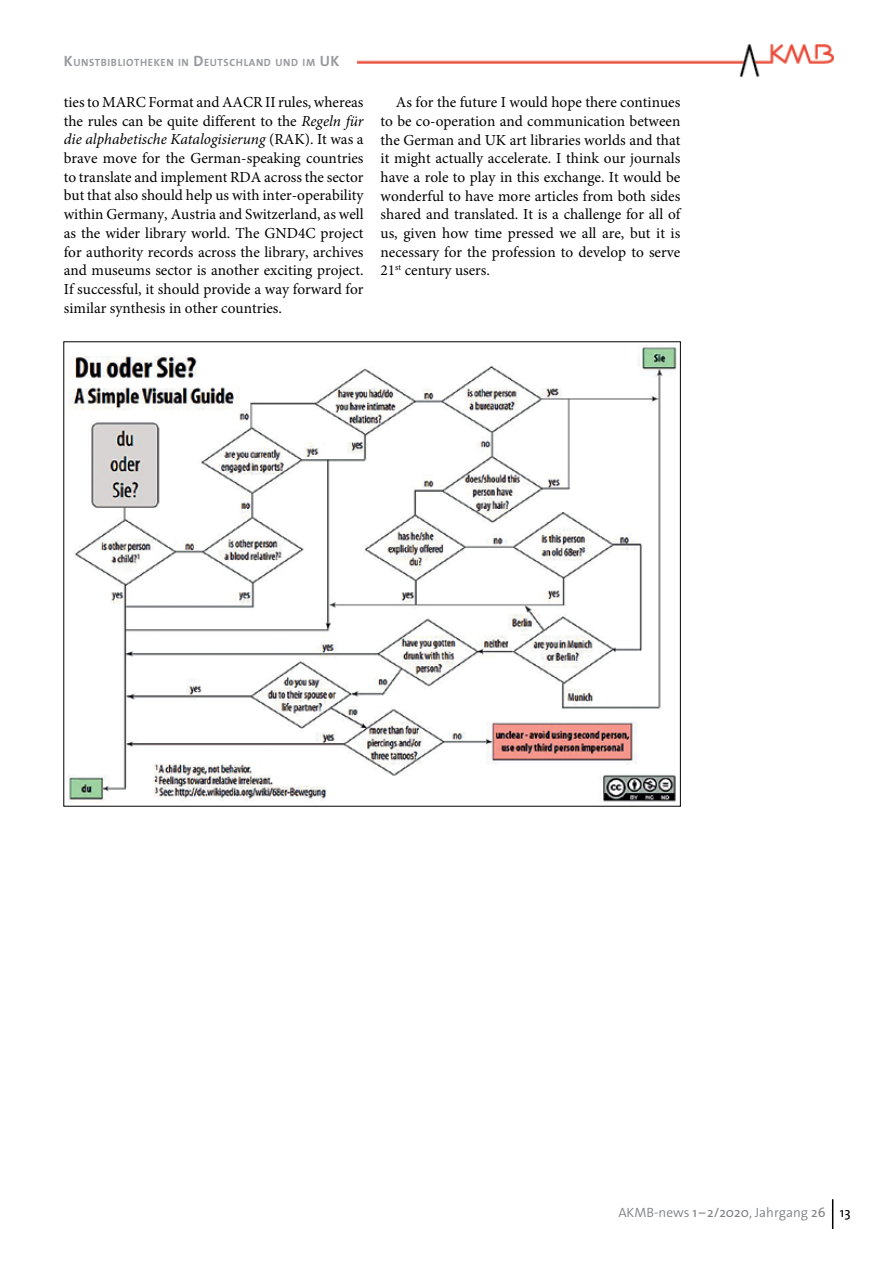
<style>
.page{position:relative;width:893px;height:1263px;background:#fff}
.page>*{position:absolute;margin:0;border:0;box-sizing:border-box;transform-origin:0 0}
.t1{font:15.3px/18.8px "Minion Pro";color:#000;text-align:justify}
.t2{font:300 13.5px "The Sans B4";color:#808285}
.t3{font:700 10.5px "The Sans B7";letter-spacing:.055em;color:#989a9d}
.s1{font-size:15px}
.s2{font-style:italic}
.s3{font-family:"The Mix";font-weight:400}
.s4{font-family:"The Mix";font-weight:400;color:#000}
</style>
<div class="page">
<img style="left:357px;top:44px;width:476px;height:33px">
<hr style="left:832px;top:1199px;width:1px;height:30px;background:#000">
<img style="left:67px;top:345px;width:610px;height:458px">
<p class="t3" style="left:64px;top:57px;width:277px"><span class="s1">K</span>UNSTBIBLIOTHEKEN IN <span class="s1">D</span>EUTSCHLAND UND IM <span class="s1">UK</span></p>
<p class="t1" style="left:64px;top:93px;width:301px">ties to MARC Format and AACR II rules, whereas the rules can be quite different to the <span class="s2">Regeln für die alphabetische Katalogisierung</span> (RAK). It was a brave move for the German-speaking countries to translate and implement RDA across the sector but that also should help us with inter-operability within Germany, Austria and Switzerland, as well as the wider library world. The GND4C project for authority records across the library, archives and museums sector is another exciting project.<br>If successful, it should provide a way forward for similar synthesis in other countries.</p>
<p class="t1" style="left:381px;top:93px;width:301px;text-indent:15px">As for the future I would hope there continues to be co-operation and communication between the German and UK art libraries worlds and that it might actually accelerate. I think our journals have a role to play in this exchange. It would be wonderful to have more articles from both sides shared and translated. It is a challenge for all of us, given how time pressed we all are, but it is necessary for the profession to develop to serve 21<sup>st</sup> century users.</p>
<p class="t2" style="left:618px;top:1205px;width:234px">AKMB-news <span class="s3">1 –2/2020</span>, Jahrgang <span class="s3">26</span> <span class="s4">13</span></p>
</div>
